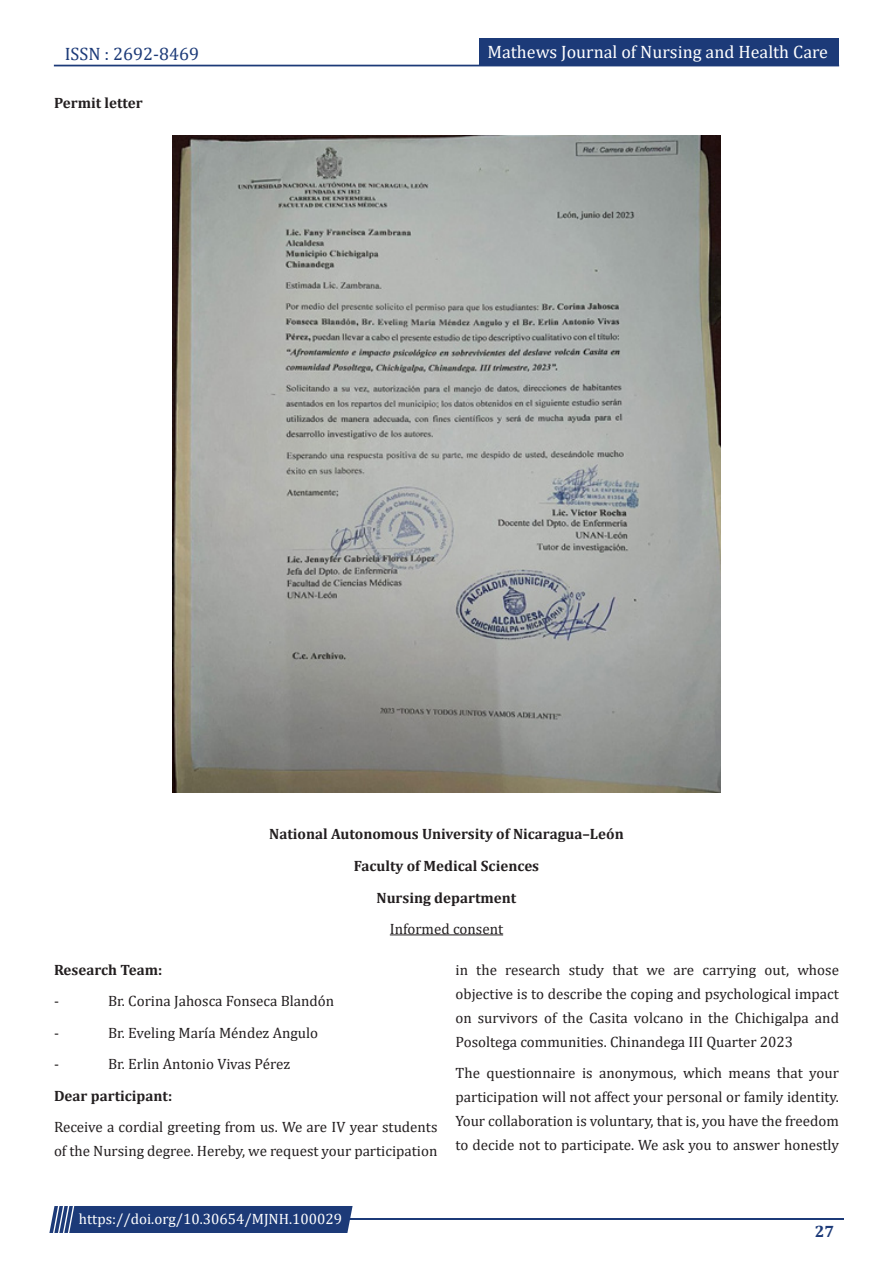
<style>
.page{position:relative;width:893px;height:1263px;background:#fff}
.page>*{position:absolute;margin:0;border:0;box-sizing:border-box;transform-origin:0 0}
.t1{font:18px "Cambria";color:#fff}
.t2{font:18px "Cambria";color:#1c3a78}
.t3{font:700 16.5px "Cambria";color:#1c3a78}
.t4{font:15px/24px "Cambria";color:#231f20;text-align:justify}
.t5{font:700 15px "Cambria";color:#231f20}
.t6{font:15px "Cambria";color:#fff}
</style>
<div class="page">
<div style="left:54px;top:65px;width:785px;height:1px;border:1px solid #1c3a78"></div>
<div style="left:479px;top:39px;width:360px;height:27px;background:#1c3a78"></div>
<hr style="left:310px;top:1219px;width:534px;height:1px;background:#1c3a78">
<div style="left:49px;top:1206px;width:304px;height:27px;background:#1c3a78"></div>
<img style="left:173px;top:136px;width:548px;height:656px">
<hr style="left:390px;top:934px;width:113px;height:1px;background:#231f20">
<p class="t2" style="left:65px;top:43px;width:136px">ISSN : 2692-8469</p>
<p class="t5" style="left:54px;top:92px;width:90px">Permit letter</p>
<p class="t1" style="left:487px;top:41px;width:342px">Mathews Journal of Nursing and Health Care</p>
<p class="t5" style="left:269px;top:824px;width:356px">National Autonomous University of Nicaragua–León</p>
<p class="t5" style="left:354px;top:855px;width:187px">Faculty of Medical Sciences</p>
<p class="t5" style="left:376px;top:887px;width:141px">Nursing department</p>
<p class="t4" style="left:390px;top:917px;width:115px">Informed consent</p>
<p class="t5" style="left:54px;top:959px;width:110px">Research Team:</p>
<p class="t4" style="left:54px;top:989px;width:6px">-</p>
<p class="t4" style="left:108px;top:989px;width:228px">Br. Corina Jahosca Fonseca Blandón</p>
<p class="t4" style="left:54px;top:1020px;width:6px">-</p>
<p class="t4" style="left:108px;top:1020px;width:212px">Br. Eveling María Méndez Angulo</p>
<p class="t4" style="left:54px;top:1052px;width:6px">-</p>
<p class="t4" style="left:108px;top:1052px;width:184px">Br. Erlin Antonio Vivas Pérez</p>
<p class="t5" style="left:54px;top:1085px;width:120px">Dear participant:</p>
<p class="t4" style="left:54px;top:1115px;width:385px">Receive a cordial greeting from us. We are IV year students of the Nursing degree. Hereby, we request your participation</p>
<p class="t4" style="left:455px;top:957px;width:385px">in the research study that we are carrying out, whose objective is to describe the coping and psychological impact on survivors of the Casita volcano in the Chichigalpa and Posoltega communities. Chinandega III Quarter 2023</p>
<p class="t4" style="left:455px;top:1061px;width:385px">The questionnaire is anonymous, which means that your participation will not affect your personal or family identity.<br>Your collaboration is voluntary, that is, you have the freedom to decide not to participate. We ask you to answer honestly</p>
<p class="t6" style="left:79px;top:1210px;width:265px">https://doi.org/10.30654/MJNH.100029</p>
<p class="t3" style="left:815px;top:1220px;width:21px">27</p>
</div>
